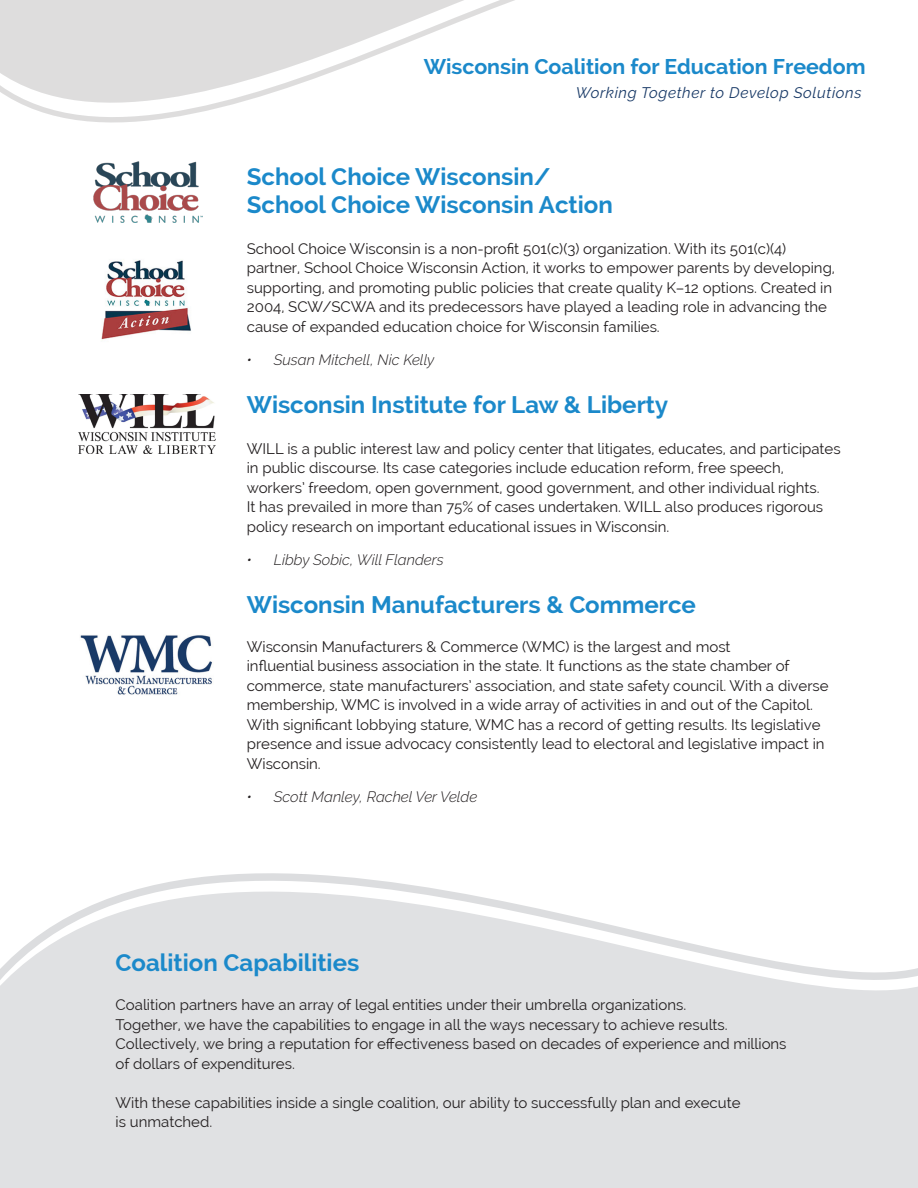
<style>
.page{position:relative;width:918px;height:1188px;background:#fff}
.page>*{position:absolute;margin:0;border:0;box-sizing:border-box;transform-origin:0 0}
.t1{font:700 24px/28.8px "Raleway";color:#1b89ca}
.t2{font:700 21.3px "Raleway";color:#1b89ca}
.t3{font:italic 15.3px "Raleway";letter-spacing:.04em;color:#193a67}
.t4{font:15px/19.5px "Raleway";color:#231f20}
.t5{font:italic 300 15px "Raleway";color:#231f20}
</style>
<div class="page">
<svg style="left:0;top:0;width:515px;height:123px"></svg>
<div style="left:0;top:1047px;width:918px;height:141px;background:#e0e1e3"></div>
<svg style="left:0;top:873px;width:918px;height:174px"></svg>
<img style="left:93px;top:162px;width:110px;height:61px">
<img style="left:78px;top:394px;width:137px;height:60px">
<img style="left:80px;top:635px;width:132px;height:60px">
<img style="left:101px;top:260px;width:90px;height:80px">
<h2 class="t2" style="left:424px;top:54px;width:443px">Wisconsin Coalition for Education Freedom</h2>
<p class="t3" style="left:576px;top:83px;width:287px">Working Together to Develop Solutions</p>
<p class="t1" style="left:247px;top:162px;width:368px">School Choice Wisconsin/<br>School Choice Wisconsin Action</p>
<p class="t4" style="left:247px;top:239px;width:590px">School Choice Wisconsin is a non-profit 501(c)(3) organization. With its 501(c)(4) partner, School Choice Wisconsin Action, it works to empower parents by developing, supporting, and promoting public policies that create quality K–12 options. Created in 2004, SCW/SCWA and its predecessors have played a leading role in advancing the cause of expanded education choice for Wisconsin families.</p>
<p class="t5" style="left:247px;top:351px;width:189px">• Susan Mitchell, Nic Kelly</p>
<p class="t1" style="left:247px;top:390px;width:423px">Wisconsin Institute for Law &amp; Liberty</p>
<p class="t4" style="left:247px;top:439px;width:595px">WILL is a public interest law and policy center that litigates, educates, and participates in public discourse. Its case categories include education reform, free speech, workers’ freedom, open government, good government, and other individual rights.<br>It has prevailed in more than 75% of cases undertaken. WILL also produces rigorous policy research on important educational issues in Wisconsin.</p>
<p class="t5" style="left:247px;top:551px;width:198px">• Libby Sobic, Will Flanders</p>
<p class="t1" style="left:247px;top:590px;width:451px">Wisconsin Manufacturers &amp; Commerce</p>
<p class="t4" style="left:247px;top:637px;width:583px">Wisconsin Manufacturers &amp; Commerce (WMC) is the largest and most<br>influential business association in the state. It functions as the state chamber of commerce, state manufacturers’ association, and state safety council. With a diverse membership, WMC is involved in a wide array of activities in and out of the Capitol.<br>With significant lobbying stature, WMC has a record of getting results. Its legislative presence and issue advocacy consistently lead to electoral and legislative impact in Wisconsin.</p>
<p class="t5" style="left:247px;top:788px;width:232px">• Scott Manley, Rachel Ver Velde</p>
<p class="t1" style="left:116px;top:949px;width:245px">Coalition Capabilities</p>
<p class="t4" style="left:116px;top:995px;width:673px">Coalition partners have an array of legal entities under their umbrella organizations.<br>Together, we have the capabilities to engage in all the ways necessary to achieve results.<br>Collectively, we bring a reputation for effectiveness based on decades of experience and millions of dollars of expenditures.</p>
<p class="t4" style="left:116px;top:1093px;width:626px">With these capabilities inside a single coalition, our ability to successfully plan and execute is unmatched.</p>
</div>
